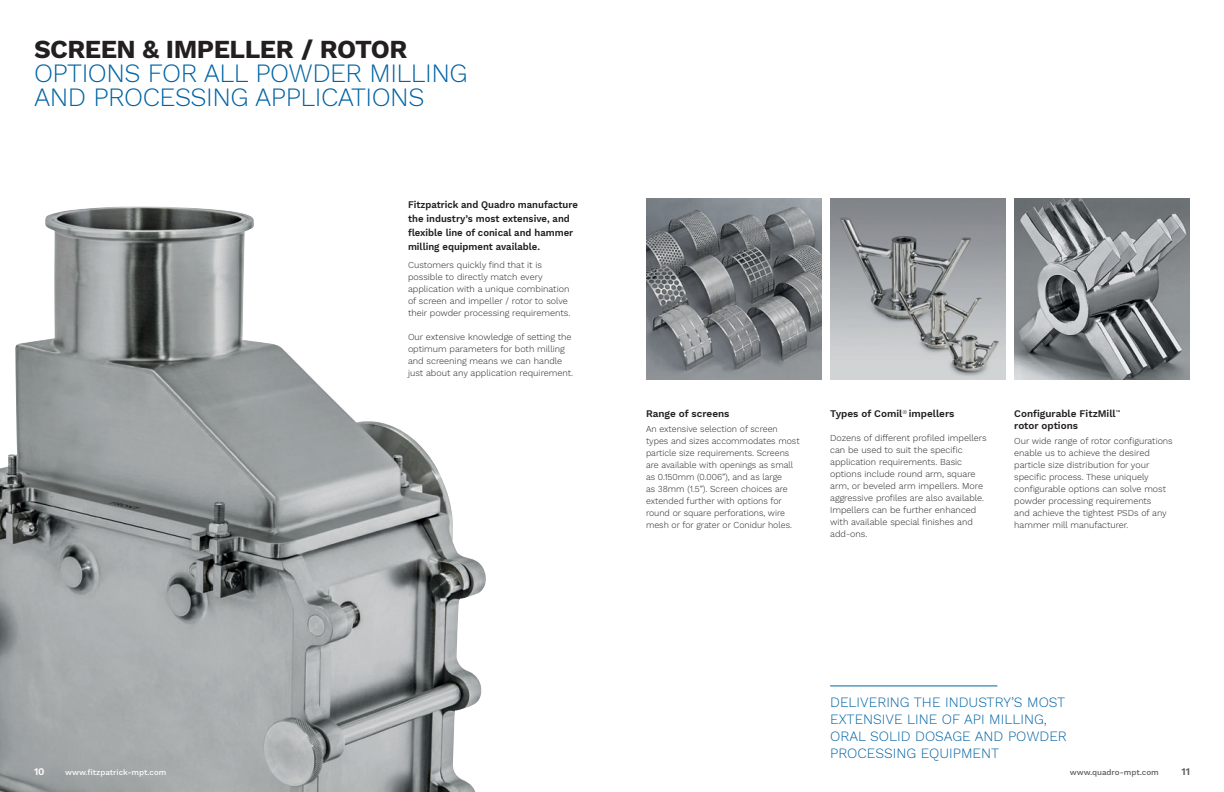
<style>
.page{position:relative;width:1224px;height:792px;background:#fff}
.page>*{position:absolute;margin:0;border:0;box-sizing:border-box;transform-origin:0 0}
.t1{font:300 26px/24px "Work Sans";letter-spacing:-.02em;color:#0063a4}
.t2{font:700 26px "Work Sans";letter-spacing:-.02em;color:#231f20}
.t3{font:300 14px/17px "Work Sans";color:#0063a4}
.t4{font:600 10px/14px "Work Sans";color:#231f20;scale:.95 1}
.t5{font:600 10px/12px "Work Sans";color:#231f20}
.t6{font:600 10px "Work Sans";color:#fff}
.t7{font:600 10px "Work Sans";color:#57585a}
.t8{font:300 9px/12px "Work Sans";color:#231f20}
.t9{font:500 8px "Work Sans";color:#fff}
.t10{font:500 8px "Work Sans";color:#57585a}
</style>
<div class="page">
<img style="left:0;top:206px;width:486px;height:586px">
<img style="left:646px;top:198px;width:176px;height:182px">
<img style="left:830px;top:198px;width:176px;height:182px">
<img style="left:1014px;top:198px;width:176px;height:182px">
<hr style="left:830px;top:685px;width:167px;height:1px;background:#0063a4">
<h1 class="t2" style="left:34px;top:34px;width:375px">SCREEN &amp; IMPELLER / ROTOR</h1>
<h1 class="t1" style="left:34px;top:62px;width:435px">OPTIONS FOR ALL POWDER MILLING<br>AND PROCESSING APPLICATIONS</h1>
<p class="t4" style="left:408px;top:198px;width:180px">Fitzpatrick and Quadro manufacture the industry’s most extensive, and flexible line of conical and hammer milling equipment available.</p>
<p class="t8" style="left:408px;top:260px;width:164px">Customers quickly find that it is possible to directly match every application with a unique combination of screen and impeller / rotor to solve their powder processing requirements.</p>
<p class="t8" style="left:408px;top:331px;width:167px">Our extensive knowledge of setting the optimum parameters for both milling and screening means we can handle just about any application requirement.</p>
<p class="t5" style="left:646px;top:409px;width:85px">Range of screens</p>
<p class="t8" style="left:646px;top:424px;width:155px">An extensive selection of screen types and sizes accommodates most particle size requirements. Screens are available with openings as small as 0.150mm (0.006”), and as large<br>as 38mm (1.5”). Screen choices are extended further with options for round or square perforations, wire mesh or for grater or Conidur holes.</p>
<p class="t5" style="left:830px;top:409px;width:126px">Types of Comil<sup>®</sup> impellers</p>
<p class="t8" style="left:830px;top:432px;width:158px">Dozens of different profiled impellers can be used to suit the specific application requirements. Basic options include round arm, square arm, or beveled arm impellers. More aggressive profiles are also available.<br>Impellers can be further enhanced with available special finishes and add-ons.</p>
<p class="t5" style="left:1014px;top:409px;width:108px">Configurable FitzMill<sup>™ </sup>rotor options</p>
<p class="t8" style="left:1014px;top:436px;width:160px">Our wide range of rotor configurations enable us to achieve the desired particle size distribution for your specific process. These uniquely configurable options can solve most powder processing requirements<br>and achieve the tightest PSDs of any hammer mill manufacturer.</p>
<h2 class="t3" style="left:830px;top:694px;width:238px">DELIVERING THE INDUSTRY’S MOST<br>EXTENSIVE LINE OF API MILLING,<br>ORAL SOLID DOSAGE AND POWDER<br>PROCESSING EQUIPMENT</h2>
<p class="t6" style="left:34px;top:765px;width:12px">10</p>
<p class="t9" style="left:65px;top:767px;width:103px">www.fitzpatrick-mpt.com</p>
<p class="t10" style="left:1070px;top:767px;width:91px">www.quadro-mpt.com</p>
<p class="t7" style="left:1181px;top:765px;width:10px">11</p>
</div>
